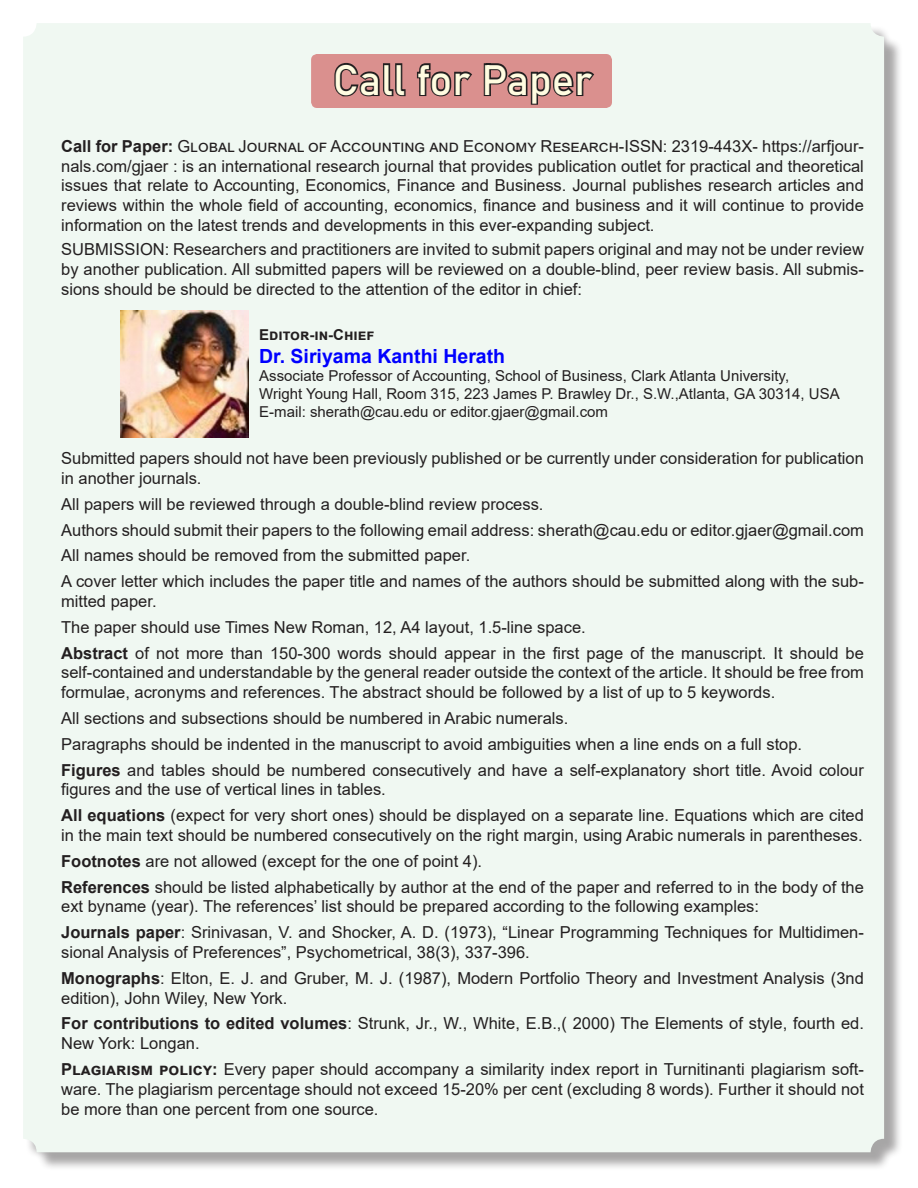
<style>
.page{position:relative;width:918px;height:1188px;background:#fff}
.page>*{position:absolute;margin:0;border:0;box-sizing:border-box;transform-origin:0 0}
.t1{font:42px "Bahnschrift";color:#fffce0}
.text{font:700 19.5px "Arial";color:#00f}
.text-2{font:16.5px/19.8px "Arial";color:#231f20}
.text-3{font:15px/18px "Arial";color:#231f20}
.text-4{font:700 15px "Arial";color:#231f20}
.s1{font-weight:700}
</style>
<div class="page">
<div style="left:25px;top:25px;width:878px;height:1146px;background:#231f20;opacity:.75"></div>
<div style="left:23px;top:23px;width:861px;height:1129px;background:#f0f8f2;border-radius:14px"></div>
<svg style="left:332px;top:54px;width:75px;height:45px"></svg>
<svg style="left:415px;top:62px;width:59px;height:46px"></svg>
<svg style="left:482px;top:54px;width:114px;height:54px"></svg>
<img style="left:121px;top:310px;width:127px;height:128px">
<p class="t1" style="left:333px;top:48px;width:261px">Call for Paper</p>
<p class="text-2" style="left:61px;top:136px;width:804px;text-align:justify"><span class="s1">Call for Paper:</span> Global Journal of Accounting and Economy Research-ISSN: 2319-443X- https://arfjour&shy;nals.com/gjaer : is an international research journal that provides publication outlet for practical and theoretical issues that relate to Accounting, Economics, Finance and Business. Journal publishes research articles and reviews within the whole field of accounting, economics, finance and business and it will continue to provide information on the latest trends and developments in this ever-expanding subject.</p>
<p class="text-2" style="left:61px;top:240px;width:804px;text-align:justify">SUBMISSION: Researchers and practitioners are invited to submit papers original and may not be under review by another publication. All submitted papers will be reviewed on a double-blind, peer review basis. All submis&shy;sions should be should be directed to the attention of the editor in chief:</p>
<p class="text-4" style="left:259px;top:324px;width:116px">Editor-in-Chief</p>
<p class="text" style="left:259px;top:343px;width:247px">Dr. Siriyama Kanthi Herath</p>
<p class="text-3" style="left:259px;top:367px;width:582px">Associate Professor of Accounting, School of Business, Clark Atlanta University,<br>Wright Young Hall, Room 315, 223 James P. Brawley Dr., S.W.,Atlanta, GA 30314, USA<br>E-mail: sherath@cau.edu or editor.gjaer@gmail.com</p>
<p class="text-2" style="left:61px;top:448px;width:804px">Submitted papers should not have been previously published or be currently under consideration for publication in another journals.</p>
<p class="text-2" style="left:61px;top:494px;width:484px">All papers will be reviewed through a double-blind review process.</p>
<p class="text-2" style="left:61px;top:520px;width:804px">Authors should submit their papers to the following email address: sherath@cau.edu or editor.gjaer@gmail.com</p>
<p class="text-2" style="left:61px;top:546px;width:411px">All names should be removed from the submitted paper.</p>
<p class="text-2" style="left:61px;top:571px;width:804px">A cover letter which includes the paper title and names of the authors should be submitted along with the sub&shy;mitted paper.</p>
<p class="text-2" style="left:61px;top:617px;width:526px">The paper should use Times New Roman, 12, A4 layout, 1.5-line space.</p>
<p class="text-2" style="left:61px;top:643px;width:804px;text-align:justify"><span class="s1">Abstract</span> of not more than 150-300 words should appear in the first page of the manuscript. It should be self-contained and understandable by the general reader outside the context of the article. It should be free from formulae, acronyms and references. The abstract should be followed by a list of up to 5 keywords.</p>
<p class="text-2" style="left:61px;top:708px;width:509px">All sections and subsections should be numbered in Arabic numerals.</p>
<p class="text-2" style="left:61px;top:734px;width:743px">Paragraphs should be indented in the manuscript to avoid ambiguities when a line ends on a full stop.</p>
<p class="text-2" style="left:61px;top:760px;width:804px"><span class="s1">Figures</span> and tables should be numbered consecutively and have a self-explanatory short title. Avoid colour figures and the use of vertical lines in tables.</p>
<p class="text-2" style="left:61px;top:805px;width:804px"><span class="s1">All equations</span> (expect for very short ones) should be displayed on a separate line. Equations which are cited in the main text should be numbered consecutively on the right margin, using Arabic numerals in parentheses.</p>
<p class="text-2" style="left:61px;top:851px;width:422px"><span class="s1">Footnotes</span> are not allowed (except for the one of point 4).</p>
<p class="text-2" style="left:61px;top:877px;width:804px"><span class="s1">References</span> should be listed alphabetically by author at the end of the paper and referred to in the body of the ext byname (year). The references’ list should be prepared according to the following examples:</p>
<p class="text-2" style="left:61px;top:922px;width:804px"><span class="s1">Journals paper</span>: Srinivasan, V. and Shocker, A. D. (1973), “Linear Programming Techniques for Multidimen&shy;sional Analysis of Preferences”, Psychometrical, 38(3), 337-396.</p>
<p class="text-2" style="left:61px;top:968px;width:804px"><span class="s1">Monographs</span>: Elton, E. J. and Gruber, M. J. (1987), Modern Portfolio Theory and Investment Analysis (3nd edition), John Wiley, New York.</p>
<p class="text-2" style="left:61px;top:1014px;width:804px"><span class="s1">For contributions to edited volumes</span>: Strunk, Jr., W., White, E.B.,( 2000) The Elements of style, fourth ed.<br>New York: Longan.</p>
<p class="text-2" style="left:61px;top:1059px;width:804px;text-align:justify"><span class="s1">Plagiarism policy:</span> Every paper should accompany a similarity index report in Turnitinanti plagiarism soft&shy;ware. The plagiarism percentage should not exceed 15-20% per cent (excluding 8 words). Further it should not be more than one percent from one source.</p>
</div>
